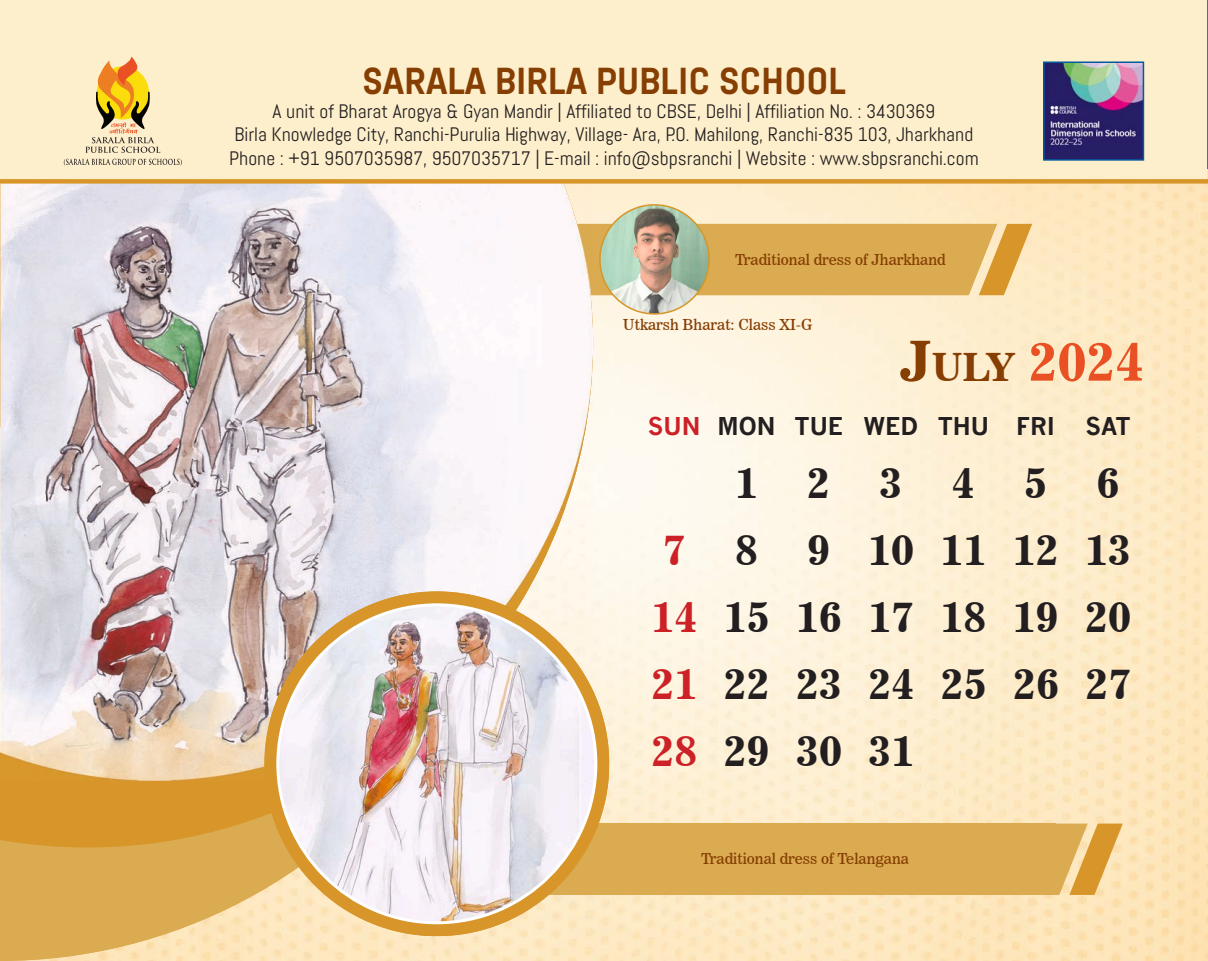
<style>
.page{position:relative;width:1208px;height:961px;background:#fff}
.page>*{position:absolute;margin:0;border:0;box-sizing:border-box;transform-origin:0 0}
.t1{font:54.75px "News 706 BT Bold C";color:#e95124}
.t2{font:43.5px/67.1px "News 706 BT Bold C";color:#231f20}
.t3{font:700 37.5px "Abel Pro";color:#863e02}
.t4{font:700 24px "News Gothic";color:#231f20}
.t5{font:19.5px/23.4px "Abel Pro";color:#231f20;text-align:center}
.t6{font:15px "News 706 BT Roman C";color:#863e02}
.s1{color:#863e02}
.s2{font-size:38.25px;color:#863e02}
.s3{color:#cc2126}
</style>
<div class="page">
<img style="left:570px;top:168px;width:638px;height:793px">
<svg style="left:593px;top:224px;width:439px;height:71px;background:#dcad56"></svg>
<svg style="left:570px;top:824px;width:552px;height:71px;background:#dbac53"></svg>
<svg style="left:0;top:847px;width:570px;height:114px;background:#e9c682"></svg>
<svg style="left:0;top:780px;width:593px;height:67px;background:#d8982f"></svg>
<div style="left:560px;top:529px;width:33px;height:161px;background:#fef7ea"></div>
<img style="left:540px;top:529px;width:20px;height:113px">
<img style="left:0;top:168px;width:323px;height:612px">
<img style="left:323px;top:184px;width:270px;height:345px">
<img style="left:323px;top:528px;width:217px;height:105px">
<img style="left:539px;top:528px;width:18px;height:41px">
<svg style="left:264px;top:591px;width:345px;height:345px;background:#dca141"></svg>
<img style="left:278px;top:605px;width:318px;height:318px;border-radius:159px">
<div style="left:1px;top:0;width:1206px;height:181px;background:#feefcc"></div>
<div style="left:0;top:179px;width:1208px;height:5px;background:#d8962a"></div>
<svg style="left:64px;top:159px;width:118px;height:7px"></svg>
<svg style="left:85px;top:56px;width:75px;height:97px"></svg>
<img style="left:1046px;top:64px;width:95px;height:94px">
<div style="left:1043px;top:61px;width:101px;height:100px;border:2px solid #015b9e"></div>
<img style="left:600px;top:205px;width:109px;height:109px;border-radius:55px">
<div style="left:599px;top:204px;width:111px;height:111px;border:2px solid #d69628;border-radius:50%"></div>
<h3 class="t3" style="left:362px;top:55px;width:485px">SARALA BIRLA PUBLIC SCHOOL</h3>
<p class="t5" style="left:229px;top:100px;width:751px">A unit of Bharat Arogya &amp; Gyan Mandir | Affiliated to CBSE, Delhi | Affiliation No. : 3430369<br>Birla Knowledge City, Ranchi-Purulia Highway, Village- Ara, P.O. Mahilong, Ranchi-835 103, Jharkhand<br>Phone : +91 9507035987, 9507035717 | E-mail : info@sbpsranchi | Website : www.sbpsranchi.com</p>
<p class="t6" style="left:735px;top:251px;width:212px">Traditional dress of Jharkhand</p>
<p class="t6" style="left:623px;top:315px;width:191px">Utkarsh Bharat: Class XI-G</p>
<h1 class="t1" style="left:900px;top:328px;width:245px"><span class="s1">J</span><span class="s2">ULY</span> 2024</h1>
<p class="t4" style="left:648px;top:411px;width:409px"><span class="s3">SUN</span> MON TUE WED THU FRI</p>
<p class="t4" style="left:1085px;top:411px;width:47px">SAT</p>
<h2 class="t2" style="left:651px;top:448px;width:481px;text-indent:84px">123456<br><span class="s3">7</span> 8 9 10111213<br><span class="s3">14</span> 15 16 17 18 19 20<br><span class="s3">21</span> 22 23 24 25 26 27<br><span class="s3">28</span> 29 30 31</h2>
<p class="t6" style="left:701px;top:849px;width:209px">Traditional dress of Telangana</p>
</div>
